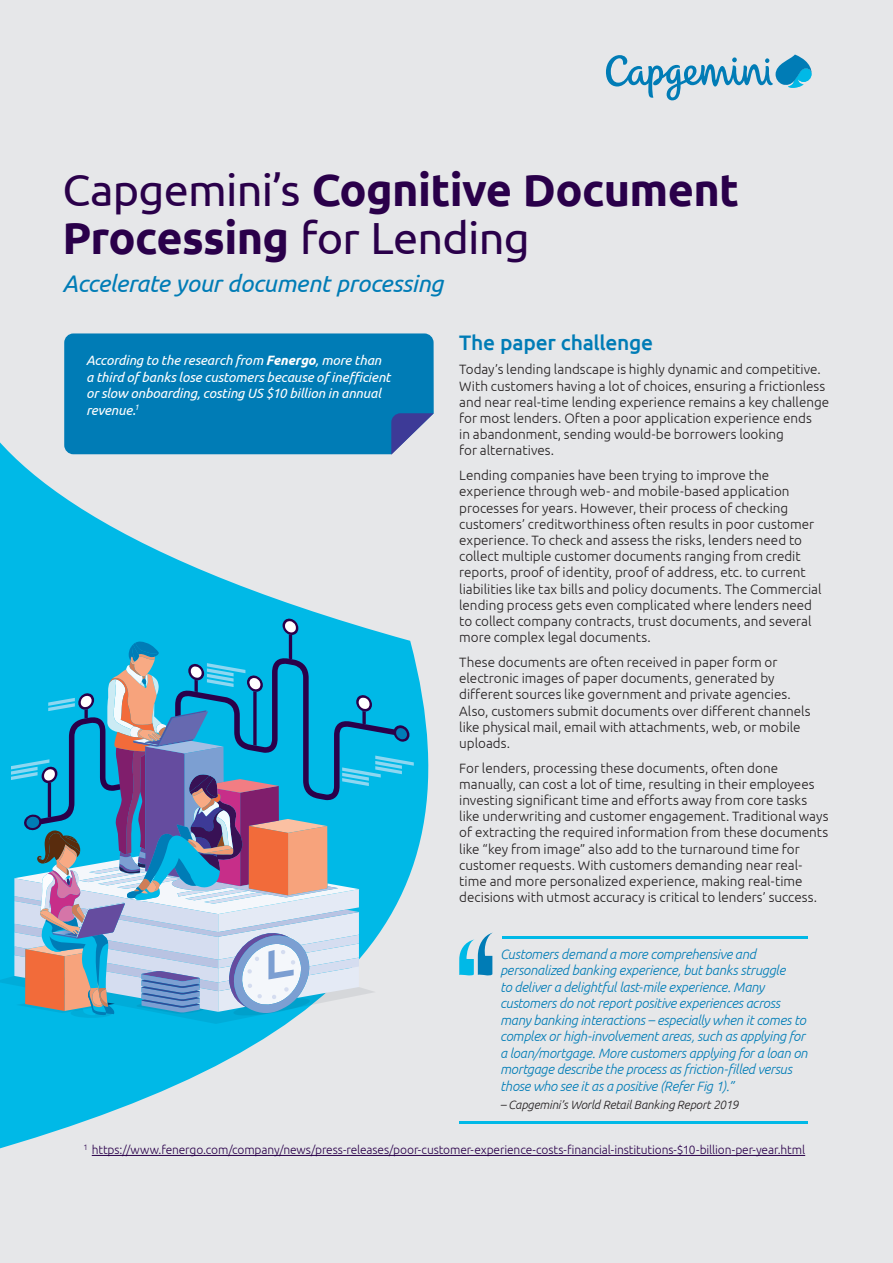
<style>
.page{position:relative;width:893px;height:1263px;background:#e6e7e9}
.page>*{position:absolute;margin:0;border:0;box-sizing:border-box;transform-origin:0 0}
.t1{font:700 45px/48px "Ubuntu";letter-spacing:-.015em;color:#2a004a}
.t2{font:italic 24px "Ubuntu";letter-spacing:-.015em;color:#007cb6}
.t3{font:500 21px "Ubuntu";letter-spacing:-.01em;color:#007cb6}
.t4{font:300 13.5px/16.2px "Ubuntu";color:#231f20}
.t5{font:italic 300 13.5px/16.5px "Ubuntu";letter-spacing:-.02em;color:#007cb6}
.t6{font:italic 13.5px/16.5px "Ubuntu";letter-spacing:-.01em;color:#fff}
.t7{font:300 12px "Ubuntu";letter-spacing:-.01em;color:#2a004a}
.t8{font:italic 300 12px "Ubuntu";letter-spacing:-.01em;color:#231f20}
.s1{font-weight:400}
.s2{font-weight:700}
</style>
<div class="page">
<svg style="left:0;top:442px;width:490px;height:714px"></svg>
<svg style="left:0;top:618px;width:414px;height:406px"></svg>
<div style="left:64px;top:333px;width:370px;height:122px;background:#007cb6"></div>
<hr style="left:92px;top:1155px;width:713px;height:1px;background:#2a004a">
<hr style="left:503px;top:936px;width:305px;height:3px;background:#00b9e7">
<hr style="left:459px;top:1121px;width:349px;height:3px;background:#00b9e7">
<svg style="left:459px;top:932px;width:34px;height:44px"></svg>
<svg style="left:606px;top:55px;width:206px;height:45px"></svg>
<h1 class="t1" style="left:63px;top:165px;width:678px"><span class="s1">Capgemini’s</span> Cognitive Document<br>Processing <span class="s1">for Lending</span></h1>
<h2 class="t2" style="left:63px;top:269px;width:382px">Accelerate your document processing</h2>
<p class="t6" style="left:86px;top:352px;width:306px">According to the research from <span class="s2">Fenergo</span>, more than a third of banks lose customers because of inefficient or slow onboarding, costing US $10 billion in annual revenue.<sup>1</sup></p>
<h3 class="t3" style="left:459px;top:329px;width:195px">The paper challenge</h3>
<p class="t4" style="left:459px;top:361px;width:371px">Today’s lending landscape is highly dynamic and competitive.<br>With customers having a lot of choices, ensuring a frictionless and near real-time lending experience remains a key challenge for most lenders. Often a poor application experience ends<br>in abandonment, sending would-be borrowers looking<br>for alternatives.</p>
<p class="t4" style="left:459px;top:467px;width:364px">Lending companies have been trying to improve the experience through web- and mobile-based application processes for years. However, their process of checking customers’ creditworthiness often results in poor customer experience. To check and assess the risks, lenders need to collect multiple customer documents ranging from credit reports, proof of identity, proof of address, etc. to current liabilities like tax bills and policy documents. The Commercial lending process gets even complicated where lenders need to collect company contracts, trust documents, and several more complex legal documents.</p>
<p class="t4" style="left:459px;top:654px;width:353px">These documents are often received in paper form or electronic images of paper documents, generated by different sources like government and private agencies.<br>Also, customers submit documents over different channels like physical mail, email with attachments, web, or mobile uploads.</p>
<p class="t4" style="left:459px;top:759px;width:371px">For lenders, processing these documents, often done manually, can cost a lot of time, resulting in their employees investing significant time and efforts away from core tasks like underwriting and customer engagement. Traditional ways of extracting the required information from these documents like “key from image” also add to the turnaround time for customer requests. With customers demanding near real&shy;time and more personalized experience, making real-time decisions with utmost accuracy is critical to lenders’ success.</p>
<p class="t5" style="left:500px;top:945px;width:309px">Customers demand a more comprehensive and personalized banking experience, but banks struggle<br>to deliver a delightful last-mile experience. Many customers do not report positive experiences across many banking interactions – especially when it comes to complex or high-involvement areas, such as applying for a loan/mortgage. More customers applying for a loan on mortgage describe the process as friction-filled versus those who see it as a positive (Refer Fig 1).”</p>
<p class="t8" style="left:500px;top:1097px;width:240px">– Capgemini’s World Retail Banking Report 2019</p>
<p class="t7" style="left:84px;top:1143px;width:723px"><sup>1</sup> https://www.fenergo.com/company/news/press-releases/poor-customer-experience-costs-financial-institutions-$10-billion-per-year.html</p>
</div>
